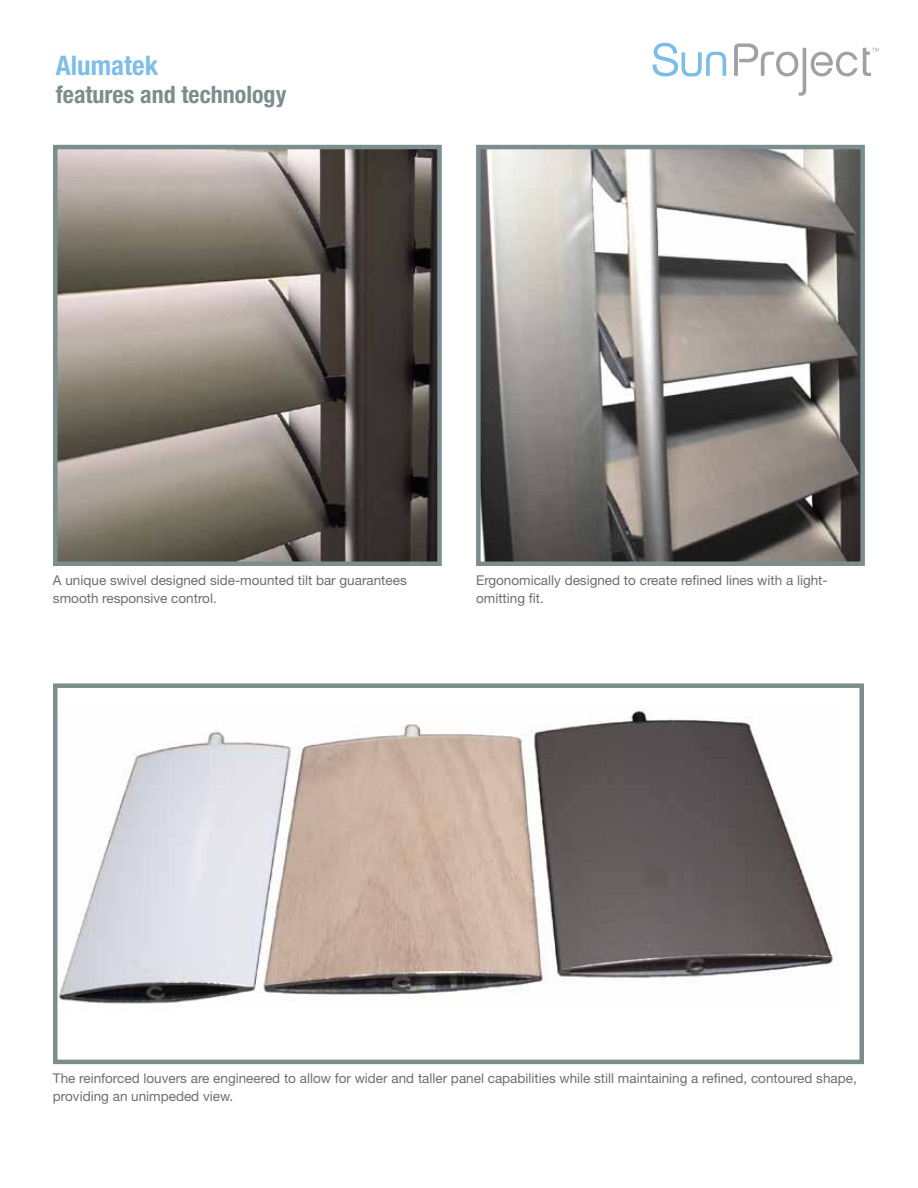
<style>
.page{position:relative;width:918px;height:1188px;background:#fff}
.page>*{position:absolute;margin:0;border:0;box-sizing:border-box;transform-origin:0 0}
.t1{font:700 condensed 27px "Helvetica Neue";color:#80bee8}
.t2{font:700 condensed 24px "Helvetica Neue";color:#7b8d8d}
.t3{font:13.5px/18px "Helvetica Neue";color:#6d6e71}
</style>
<div class="page">
<svg style="left:653px;top:43px;width:73px;height:33px"></svg>
<svg style="left:734px;top:43px;width:145px;height:53px"></svg>
<img style="left:58px;top:150px;width:379px;height:411px">
<div style="left:53px;top:145px;width:389px;height:421px;border:4px solid #7b8d8d"></div>
<img style="left:58px;top:709px;width:775px;height:295px">
<div style="left:53px;top:683px;width:811px;height:381px;border:4px solid #7b8d8d"></div>
<img style="left:481px;top:150px;width:379px;height:411px">
<div style="left:476px;top:145px;width:389px;height:421px;border:4px solid #7b8d8d"></div>
<h1 class="t1" style="left:56px;top:49px;width:104px">Alumatek</h1>
<h2 class="t2" style="left:56px;top:80px;width:232px">features and technology</h2>
<p class="t3" style="left:53px;top:571px;width:355px">A unique swivel designed side-mounted tilt bar guarantees smooth responsive control.</p>
<p class="t3" style="left:476px;top:571px;width:353px">Ergonomically designed to create refined lines with a light&shy;omitting fit.</p>
<p class="t3" style="left:53px;top:1069px;width:805px">The reinforced louvers are engineered to allow for wider and taller panel capabilities while still maintaining a refined, contoured shape, providing an unimpeded view.</p>
</div>
